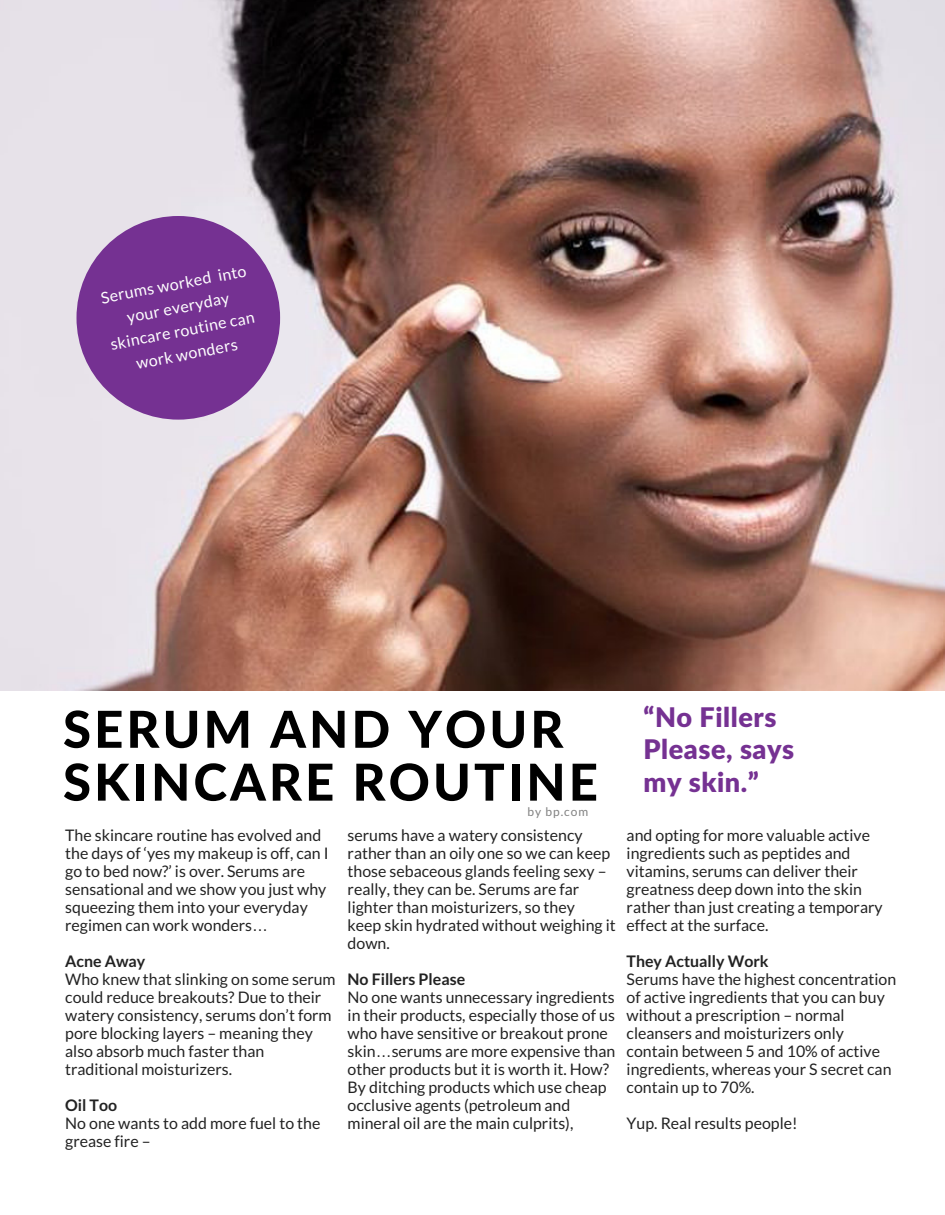
<style>
.page{position:relative;width:945px;height:1215px;background:#fff}
.page>*{position:absolute;margin:0;border:0;box-sizing:border-box;transform-origin:0 0}
.t1{font:800 51px/52.8px "Lato";letter-spacing:.06em;color:#000}
.t2{font:900 27px/32.7px "Lato";letter-spacing:.02em;color:#753192}
.t3{font:15.9px/18px "Lato";color:#222}
.t4{font:15.9px/23.7px "Lato";color:#fff;text-align:center}
.t5{font:700 15.9px "Lato";color:#222}
.t6{font:12px "Lato";letter-spacing:.08em;color:#818181}
.s1{font-family:"Liberation Sans"}
</style>
<div class="page">
<img style="left:0;top:0;width:945px;height:691px">
<div style="left:77px;top:216px;width:203px;height:204px;background:#753192;border-radius:50%"></div>
<p class="t4" style="left:99px;top:286px;width:149px;rotate:-11deg">Serums worked into your everyday skincare routine can work wonders</p>
<h1 class="t1" style="left:63px;top:702px;width:536px">SERUM AND YOUR<br>SKINCARE ROUTINE</h1>
<p class="t6" style="left:528px;top:804px;width:62px">by bp.com</p>
<p class="t3" style="left:65px;top:826px;width:265px">The skincare routine has evolved and the days of ‘yes my makeup is off, can I go to bed now?’ is over. Serums are sensational and we show you just why squeezing them into your everyday regimen can work wonders<span class="s1">…</span></p>
<p class="t5" style="left:65px;top:951px;width:82px">Acne Away</p>
<p class="t3" style="left:65px;top:970px;width:272px">Who knew that slinking on some serum could reduce breakouts? Due to their watery consistency, serums don’t form pore blocking layers – meaning they also absorb much faster than traditional moisturizers.</p>
<p class="t5" style="left:65px;top:1095px;width:53px">Oil Too</p>
<p class="t3" style="left:65px;top:1114px;width:257px">No one wants to add more fuel to the grease fire –</p>
<p class="t3" style="left:348px;top:826px;width:270px">serums have a watery consistency rather than an oily one so we can keep those sebaceous glands feeling sexy – really, they can be. Serums are far lighter than moisturizers, so they<br>keep skin hydrated without weighing it down.</p>
<p class="t5" style="left:348px;top:969px;width:119px">No Fillers Please</p>
<p class="t3" style="left:348px;top:988px;width:269px">No one wants unnecessary ingredients in their products, especially those of us who have sensitive or breakout prone skin<span class="s1">…</span>serums are more expensive than other products but it is worth it. How?<br>By ditching products which use cheap occlusive agents (petroleum and mineral oil are the main culprits),</p>
<h2 class="t2" style="left:644px;top:700px;width:152px">“No Fillers<br>Please, says my skin.”</h2>
<p class="t3" style="left:627px;top:826px;width:258px">and opting for more valuable active ingredients such as peptides and vitamins, serums can deliver their greatness deep down into the skin rather than just creating a temporary effect at the surface.</p>
<p class="t5" style="left:627px;top:951px;width:144px">They Actually Work</p>
<p class="t3" style="left:627px;top:970px;width:271px">Serums have the highest concentration of active ingredients that you can buy without a prescription – normal cleansers and moisturizers only contain between 5 and 10% of active ingredients, whereas your S secret can contain up to 70%.</p>
<p class="t3" style="left:627px;top:1114px;width:172px">Yup. Real results people!</p>
</div>
